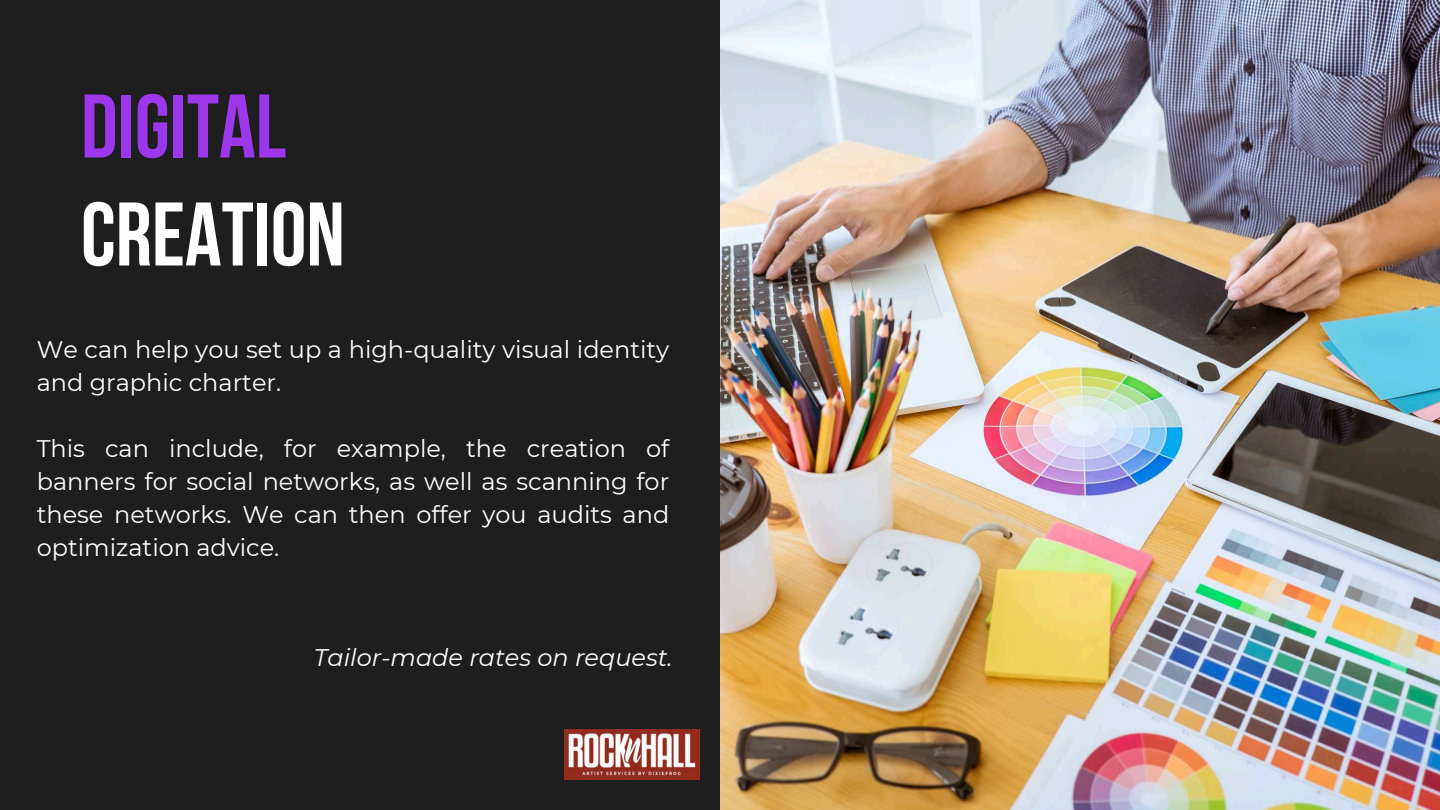
<style>
.page{position:relative;width:1440px;height:810px;background:#1e1e1e}
.page>*{position:absolute;margin:0;border:0;box-sizing:border-box;transform-origin:0 0}
.t1{font:700 90px "Bebas Neue";color:#fefefe}
.t2{font:700 90px "Bebas Neue";color:#9c37eb}
.t3{font:24px/33px "Montserrat";color:#fff}
.t4{font:italic 24px "Montserrat";color:#fff}
</style>
<div class="page">
<img style="left:565px;top:729px;width:135px;height:51px">
<img style="left:720px;top:0;width:720px;height:810px">
<h1 class="t2" style="left:81px;top:77px;width:207px">DIGITAL</h1>
<h1 class="t1" style="left:81px;top:185px;width:265px">CREATION</h1>
<p class="t3" style="left:37px;top:332px;width:634px">We can help you set up a high-quality visual identity and graphic charter.</p>
<p class="t3" style="left:37px;top:431px;width:634px;text-align:justify">This can include, for example, the creation of banners for social networks, as well as scanning for these networks. We can then offer you audits and optimization advice.</p>
<p class="t4" style="left:314px;top:641px;width:360px">Tailor-made rates on request.</p>
</div>
